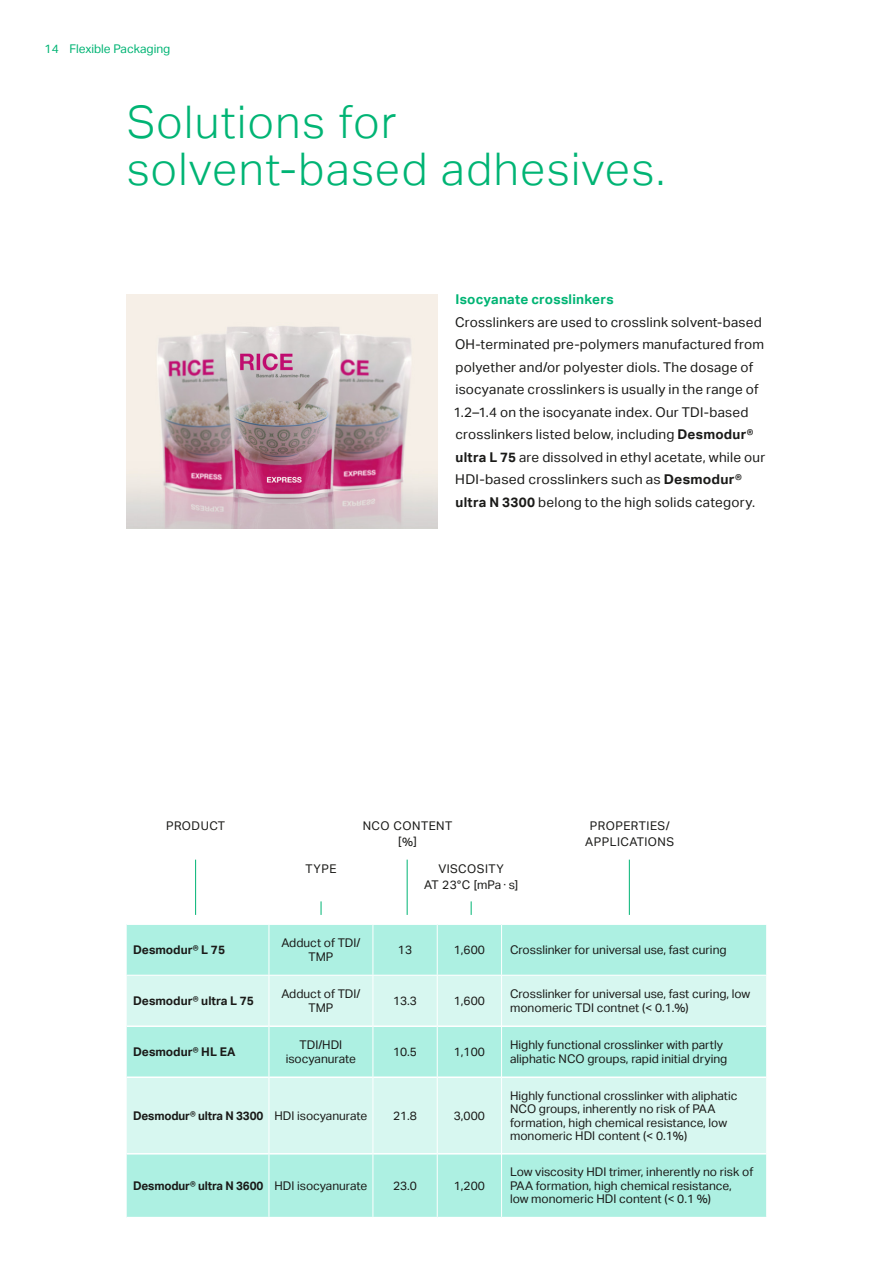
<style>
.page{position:relative;width:893px;height:1263px;background:#fff}
.page>*{position:absolute;margin:0;border:0;box-sizing:border-box;transform-origin:0 0}
.Headline_green{font:300 45px/46.5px "Aktiv Grotesk";letter-spacing:.03em;color:#00b474}
.Copy{font:13.5px/22.5px "Aktiv Grotesk";letter-spacing:.015em;color:#1a1a18}
.Copy_Subhead_green{font:700 13.5px "Aktiv Grotesk";letter-spacing:.015em;color:#00b474}
.t1{font:12px/13.5px "Aktiv Grotesk";color:#1a1a18}
.t2{font:700 12px "Aktiv Grotesk";letter-spacing:-.01em;color:#1a1a18}
.t3{font:12px/16.5px "Aktiv Grotesk";letter-spacing:.04em;color:#1a1a18;text-align:center}
.t4{font:12px "Aktiv Grotesk";color:#00b474}
.s1{font-weight:700}
</style>
<div class="page">
<img style="left:127px;top:294px;width:311px;height:234px">
<div style="left:127px;top:925px;width:639px;height:292px;background:#adf0e2"></div>
<svg style="left:127px;top:976px;width:639px;height:177px;background:#cbf5ec"></svg>
<hr style="left:127px;top:1025px;width:142px;height:2px;background:#fff">
<hr style="left:269px;top:1025px;width:104px;height:2px;background:#fff">
<hr style="left:373px;top:1025px;width:64px;height:2px;background:#fff">
<hr style="left:438px;top:1025px;width:63px;height:2px;background:#fff">
<hr style="left:502px;top:1025px;width:264px;height:2px;background:#fff">
<hr style="left:127px;top:1076px;width:142px;height:2px;background:#fff">
<hr style="left:269px;top:1076px;width:104px;height:2px;background:#fff">
<hr style="left:373px;top:1076px;width:64px;height:2px;background:#fff">
<hr style="left:438px;top:1076px;width:63px;height:2px;background:#fff">
<hr style="left:502px;top:1076px;width:264px;height:2px;background:#fff">
<hr style="left:127px;top:1153px;width:142px;height:1px;background:#fff">
<hr style="left:269px;top:1153px;width:104px;height:1px;background:#fff">
<hr style="left:373px;top:1153px;width:64px;height:1px;background:#fff">
<hr style="left:438px;top:1153px;width:63px;height:1px;background:#fff">
<hr style="left:502px;top:1153px;width:264px;height:1px;background:#fff">
<hr style="left:269px;top:925px;width:1px;height:50px;background:#fff">
<hr style="left:373px;top:925px;width:1px;height:50px;background:#fff">
<hr style="left:437px;top:925px;width:1px;height:50px;background:#fff">
<hr style="left:501px;top:925px;width:1px;height:50px;background:#fff">
<hr style="left:127px;top:975px;width:142px;height:1px;background:#fff">
<hr style="left:269px;top:975px;width:104px;height:1px;background:#fff">
<hr style="left:269px;top:975px;width:1px;height:51px;background:#fff">
<hr style="left:373px;top:975px;width:64px;height:1px;background:#fff">
<hr style="left:373px;top:975px;width:1px;height:51px;background:#fff">
<hr style="left:437px;top:975px;width:65px;height:1px;background:#fff">
<hr style="left:437px;top:975px;width:1px;height:51px;background:#fff">
<hr style="left:502px;top:975px;width:265px;height:1px;background:#fff">
<hr style="left:501px;top:975px;width:1px;height:51px;background:#fff">
<hr style="left:269px;top:1026px;width:1px;height:51px;background:#fff">
<hr style="left:373px;top:1026px;width:1px;height:51px;background:#fff">
<hr style="left:437px;top:1026px;width:1px;height:51px;background:#fff">
<hr style="left:501px;top:1026px;width:1px;height:51px;background:#fff">
<hr style="left:269px;top:1077px;width:1px;height:77px;background:#fff">
<hr style="left:373px;top:1077px;width:1px;height:77px;background:#fff">
<hr style="left:437px;top:1077px;width:1px;height:77px;background:#fff">
<hr style="left:501px;top:1077px;width:1px;height:77px;background:#fff">
<hr style="left:269px;top:1154px;width:1px;height:63px;background:#fff">
<hr style="left:373px;top:1154px;width:1px;height:63px;background:#fff">
<hr style="left:437px;top:1154px;width:1px;height:63px;background:#fff">
<hr style="left:501px;top:1154px;width:1px;height:63px;background:#fff">
<svg style="left:321px;top:901px;width:1px;height:14px"></svg>
<svg style="left:471px;top:901px;width:1px;height:14px"></svg>
<hr style="left:195px;top:860px;width:1px;height:55px;background:#00b474">
<hr style="left:407px;top:860px;width:1px;height:55px;background:#00b474">
<hr style="left:629px;top:860px;width:1px;height:55px;background:#00b474">
<p class="t4" style="left:45px;top:42px;width:127px">14 Flexible Packaging</p>
<p class="Headline_green" style="left:127px;top:100px;width:540px">Solutions for solvent-based adhesives.</p>
<p class="Copy_Subhead_green" style="left:455px;top:292px;width:160px">Isocyanate crosslinkers</p>
<p class="Copy" style="left:453px;top:311px;width:313px">Crosslinkers are used to crosslink solvent-based OH-terminated pre-polymers manufactured from polyether and/or polyester diols. The dosage of isocyanate crosslinkers is usually in the range of 1.2–1.4 on the isocyanate index. Our TDI-based crosslinkers listed below, including <span class="s1">Desmodur® ultra L 75</span> are dissolved in ethyl acetate, while our HDI-based crosslinkers such as <span class="s1">Desmodur® ultra N 3300</span> belong to the high solids category.</p>
<p class="t3" style="left:166px;top:817px;width:61px">PRODUCT</p>
<p class="t3" style="left:363px;top:817px;width:91px">NCO CONTENT</p>
<p class="t1" style="left:398px;top:835px;width:20px">[%]</p>
<p class="t1" style="left:306px;top:862px;width:32px">TYPE</p>
<p class="t3" style="left:424px;top:860px;width:96px">VISCOSITY<br>AT 23°C [mPa · s]</p>
<p class="t3" style="left:590px;top:817px;width:82px">PROPERTIES/</p>
<p class="t3" style="left:585px;top:834px;width:90px">APPLICATIONS</p>
<p class="t2" style="left:133px;top:943px;width:94px">Desmodur® L 75</p>
<p class="t1" style="left:281px;top:936px;width:81px;text-align:center">Adduct of TDI/<br>TMP</p>
<p class="t1" style="left:398px;top:943px;width:16px">13</p>
<p class="t1" style="left:454px;top:943px;width:33px">1,600</p>
<p class="t1" style="left:510px;top:943px;width:218px">Crosslinker for universal use, fast curing</p>
<p class="t2" style="left:133px;top:994px;width:122px">Desmodur® ultra L 75</p>
<p class="t1" style="left:281px;top:987px;width:81px;text-align:center">Adduct of TDI/<br>TMP</p>
<p class="t1" style="left:393px;top:994px;width:25px">13.3</p>
<p class="t1" style="left:454px;top:994px;width:33px">1,600</p>
<p class="t1" style="left:510px;top:987px;width:242px">Crosslinker for universal use, fast curing, low monomeric TDI contnet (&lt; 0.1.%)</p>
<p class="t2" style="left:133px;top:1045px;width:104px">Desmodur® HL EA</p>
<p class="t1" style="left:300px;top:1038px;width:44px">TDI/HDI</p>
<p class="t1" style="left:286px;top:1052px;width:72px">isocyanurate</p>
<p class="t1" style="left:393px;top:1045px;width:25px">10.5</p>
<p class="t1" style="left:454px;top:1045px;width:33px">1,100</p>
<p class="t1" style="left:510px;top:1038px;width:219px">Highly functional crosslinker with partly aliphatic NCO groups, rapid initial drying</p>
<p class="t2" style="left:133px;top:1109px;width:132px">Desmodur® ultra N 3300</p>
<p class="t1" style="left:275px;top:1109px;width:94px">HDI isocyanurate</p>
<p class="t1" style="left:393px;top:1109px;width:25px">21.8</p>
<p class="t1" style="left:454px;top:1109px;width:33px">3,000</p>
<p class="t2" style="left:133px;top:1179px;width:132px">Desmodur® ultra N 3600</p>
<p class="t1" style="left:275px;top:1179px;width:94px">HDI isocyanurate</p>
<p class="t1" style="left:393px;top:1179px;width:25px">23.0</p>
<p class="t1" style="left:454px;top:1179px;width:33px">1,200</p>
<p class="t1" style="left:510px;top:1089px;width:229px">Highly functional crosslinker with aliphatic NCO groups, inherently no risk of PAA formation, high chemical resistance, low monomeric HDI content (&lt; 0.1%)</p>
<p class="t1" style="left:510px;top:1165px;width:245px">Low viscosity HDI trimer, inherently no risk of<br>PAA formation, high chemical resistance,<br>low monomeric HDI content (&lt; 0.1 %)</p>
</div>
